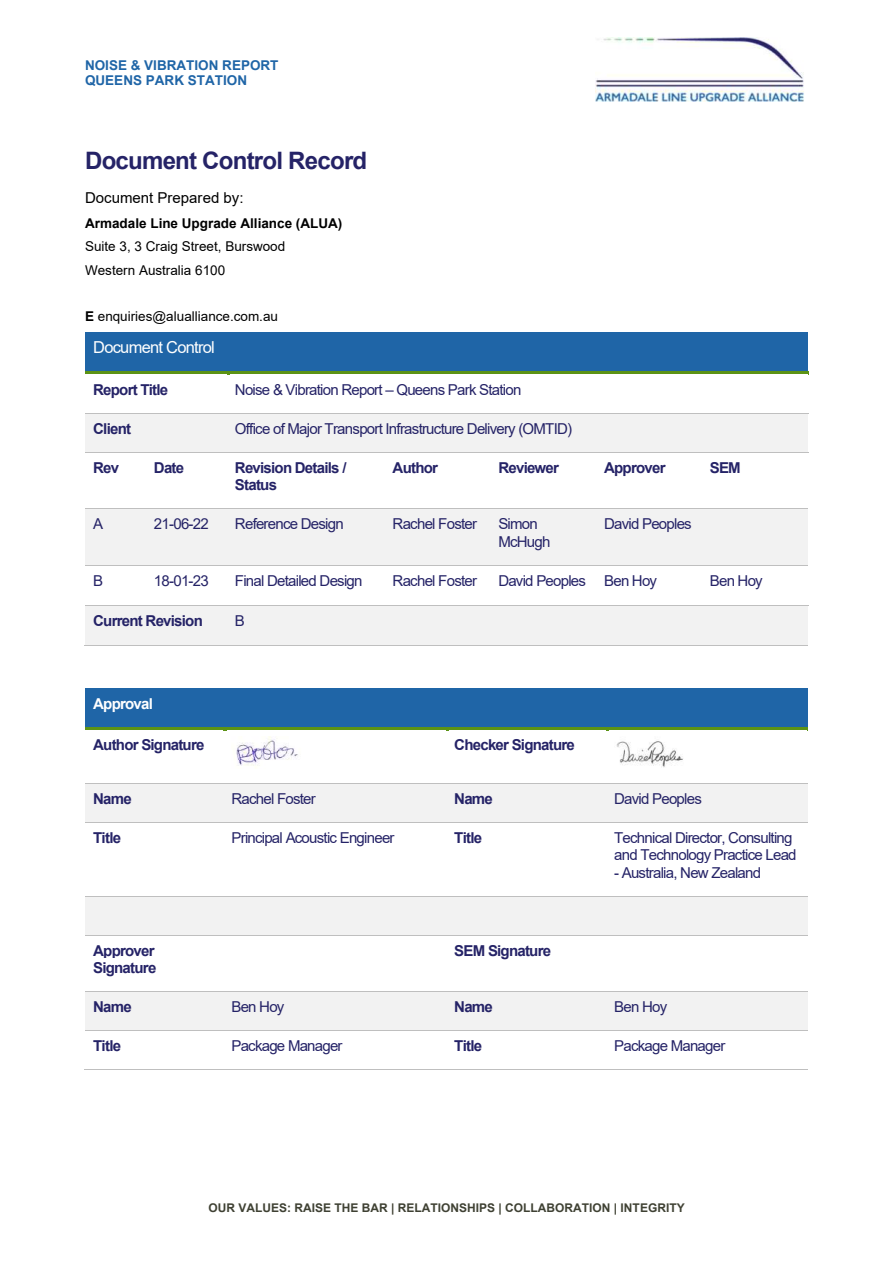
<style>
.page{position:relative;width:893px;height:1263px;background:#fff}
.page>*{position:absolute;margin:0;border:0;box-sizing:border-box;transform-origin:0 0}
.t1{font:700 24px "Arial";letter-spacing:-.03em;color:#252367}
.t2{font:16.5px "Arial";letter-spacing:-.045em;color:#fff}
.t3{font:15px/17.2px "Arial";letter-spacing:-.05em;color:#252367}
.t4{font:700 15px/17.2px "Arial";letter-spacing:-.05em;color:#252367}
.t5{font:15px "Arial";color:#000}
.t6{font:700 15px "Arial";letter-spacing:-.05em;color:#fff}
.t7{font:13.5px/23.2px "Arial";color:#000}
.t8{font:700 13.5px/15.5px "Arial";color:#1f65a7}
.t9{font:700 13.5px "Arial";color:#000}
.t10{font:700 12px "Arial";color:#3f4133}
.s1{font-weight:700}
</style>
<div class="page">
<img style="left:596px;top:37px;width:208px;height:65px">
<div style="left:85px;top:332px;width:142px;height:40px;background:#1f65a7"></div>
<div style="left:227px;top:332px;width:581px;height:40px;background:#1f65a7"></div>
<hr style="left:85px;top:372px;width:142px;height:3px;background:#5c9315">
<hr style="left:227px;top:372px;width:581px;height:3px;background:#5c9315">
<div style="left:85px;top:414px;width:142px;height:38px;background:#f2f2f2"></div>
<div style="left:227px;top:414px;width:581px;height:38px;background:#f2f2f2"></div>
<hr style="left:85px;top:413px;width:723px;height:1px;background:#bfbfbf">
<hr style="left:85px;top:452px;width:723px;height:1px;background:#bfbfbf">
<div style="left:85px;top:509px;width:61px;height:56px;background:#f2f2f2"></div>
<div style="left:146px;top:509px;width:81px;height:56px;background:#f2f2f2"></div>
<div style="left:227px;top:509px;width:157px;height:56px;background:#f2f2f2"></div>
<div style="left:384px;top:509px;width:106px;height:56px;background:#f2f2f2"></div>
<div style="left:490px;top:509px;width:106px;height:56px;background:#f2f2f2"></div>
<div style="left:596px;top:509px;width:106px;height:56px;background:#f2f2f2"></div>
<div style="left:702px;top:509px;width:105px;height:56px;background:#f2f2f2"></div>
<hr style="left:85px;top:508px;width:722px;height:1px;background:#bfbfbf">
<hr style="left:85px;top:565px;width:722px;height:1px;background:#bfbfbf">
<div style="left:85px;top:606px;width:142px;height:39px;background:#f2f2f2"></div>
<div style="left:227px;top:606px;width:581px;height:39px;background:#f2f2f2"></div>
<hr style="left:85px;top:605px;width:723px;height:1px;background:#bfbfbf">
<hr style="left:84px;top:645px;width:143px;height:1px;background:#bfbfbf">
<hr style="left:226px;top:645px;width:582px;height:1px;background:#bfbfbf">
<div style="left:85px;top:689px;width:722px;height:38px;background:#1f65a7"></div>
<hr style="left:85px;top:727px;width:138px;height:3px;background:#5c9315">
<hr style="left:223px;top:727px;width:223px;height:3px;background:#5c9315">
<hr style="left:446px;top:727px;width:160px;height:3px;background:#5c9315">
<hr style="left:606px;top:727px;width:201px;height:3px;background:#5c9315">
<div style="left:85px;top:784px;width:138px;height:38px;background:#f2f2f2"></div>
<div style="left:223px;top:784px;width:223px;height:38px;background:#f2f2f2"></div>
<div style="left:446px;top:784px;width:160px;height:38px;background:#f2f2f2"></div>
<div style="left:606px;top:784px;width:201px;height:38px;background:#f2f2f2"></div>
<hr style="left:85px;top:783px;width:722px;height:1px;background:#bfbfbf">
<hr style="left:85px;top:822px;width:722px;height:1px;background:#bfbfbf">
<div style="left:85px;top:896px;width:138px;height:39px;background:#f2f2f2"></div>
<div style="left:223px;top:896px;width:223px;height:39px;background:#f2f2f2"></div>
<div style="left:446px;top:896px;width:160px;height:39px;background:#f2f2f2"></div>
<div style="left:606px;top:896px;width:201px;height:39px;background:#f2f2f2"></div>
<hr style="left:85px;top:896px;width:722px;height:1px;background:#bfbfbf">
<hr style="left:85px;top:935px;width:722px;height:1px;background:#bfbfbf">
<div style="left:85px;top:992px;width:138px;height:38px;background:#f2f2f2"></div>
<div style="left:223px;top:992px;width:223px;height:38px;background:#f2f2f2"></div>
<div style="left:446px;top:992px;width:160px;height:38px;background:#f2f2f2"></div>
<div style="left:606px;top:992px;width:201px;height:38px;background:#f2f2f2"></div>
<hr style="left:85px;top:991px;width:722px;height:1px;background:#bfbfbf">
<hr style="left:85px;top:1030px;width:722px;height:1px;background:#bfbfbf">
<hr style="left:84px;top:1069px;width:139px;height:1px;background:#bfbfbf">
<hr style="left:222px;top:1069px;width:224px;height:1px;background:#bfbfbf">
<hr style="left:445px;top:1069px;width:161px;height:1px;background:#bfbfbf">
<hr style="left:605px;top:1069px;width:202px;height:1px;background:#bfbfbf">
<img style="left:236px;top:736px;width:62px;height:30px">
<img style="left:616px;top:741px;width:67px;height:26px">
<p class="t8" style="left:85px;top:57px;width:195px">NOISE &amp; VIBRATION REPORT<br>QUEENS PARK STATION</p>
<h1 class="t1" style="left:85px;top:144px;width:284px">Document Control Record</h1>
<p class="t5" style="left:85px;top:189px;width:160px">Document Prepared by:</p>
<p class="t9" style="left:85px;top:214px;width:259px">Armadale Line Upgrade Alliance (ALUA)</p>
<p class="t7" style="left:85px;top:235px;width:202px">Suite 3, 3 Craig Street, Burswood<br>Western Australia 6100</p>
<p class="t7" style="left:85px;top:305px;width:194px"><span class="s1">E</span> enquiries@alualliance.com.au</p>
<p class="t2" style="left:93px;top:338px;width:123px">Document Control</p>
<p class="t4" style="left:93px;top:381px;width:77px">Report Title</p>
<p class="t3" style="left:235px;top:381px;width:288px">Noise &amp; Vibration Report – Queens Park Station</p>
<p class="t4" style="left:93px;top:420px;width:39px">Client</p>
<p class="t3" style="left:235px;top:420px;width:339px">Office of Major Transport Infrastructure Delivery (OMTID)</p>
<p class="t4" style="left:93px;top:459px;width:28px">Rev</p>
<p class="t4" style="left:154px;top:459px;width:32px">Date</p>
<p class="t4" style="left:235px;top:459px;width:113px">Revision Details /<br>Status</p>
<p class="t4" style="left:393px;top:459px;width:47px">Author</p>
<p class="t4" style="left:498px;top:459px;width:62px">Reviewer</p>
<p class="t4" style="left:604px;top:459px;width:63px">Approver</p>
<p class="t4" style="left:710px;top:459px;width:33px">SEM</p>
<p class="t3" style="left:93px;top:515px;width:12px">A</p>
<p class="t3" style="left:154px;top:515px;width:56px">21-06-22</p>
<p class="t3" style="left:235px;top:515px;width:110px">Reference Design</p>
<p class="t3" style="left:393px;top:515px;width:86px">Rachel Foster</p>
<p class="t3" style="left:498px;top:515px;width:54px">Simon<br>McHugh</p>
<p class="t3" style="left:604px;top:515px;width:89px">David Peoples</p>
<p class="t3" style="left:93px;top:572px;width:12px">B</p>
<p class="t3" style="left:154px;top:572px;width:56px">18-01-23</p>
<p class="t3" style="left:235px;top:572px;width:129px">Final Detailed Design</p>
<p class="t3" style="left:393px;top:572px;width:86px">Rachel Foster</p>
<p class="t3" style="left:498px;top:572px;width:160px">David Peoples Ben Hoy</p>
<p class="t3" style="left:710px;top:572px;width:55px">Ben Hoy</p>
<p class="t4" style="left:93px;top:612px;width:111px">Current Revision</p>
<p class="t3" style="left:235px;top:612px;width:12px">B</p>
<p class="t6" style="left:93px;top:693px;width:61px">Approval</p>
<p class="t4" style="left:93px;top:737px;width:113px">Author Signature</p>
<p class="t4" style="left:454px;top:737px;width:122px">Checker Signature</p>
<p class="t4" style="left:93px;top:790px;width:40px">Name</p>
<p class="t3" style="left:231px;top:790px;width:86px">Rachel Foster</p>
<p class="t4" style="left:454px;top:790px;width:40px">Name</p>
<p class="t3" style="left:614px;top:790px;width:89px">David Peoples</p>
<p class="t4" style="left:93px;top:829px;width:29px">Title</p>
<p class="t3" style="left:231px;top:829px;width:165px">Principal Acoustic Engineer</p>
<p class="t4" style="left:454px;top:829px;width:29px">Title</p>
<p class="t3" style="left:614px;top:829px;width:184px">Technical Director, Consulting and Technology Practice Lead</p>
<p class="t3" style="left:614px;top:864px;width:148px">- Australia, New Zealand</p>
<p class="t4" style="left:93px;top:942px;width:65px">Approver<br>Signature</p>
<p class="t4" style="left:454px;top:942px;width:98px">SEM Signature</p>
<p class="t4" style="left:93px;top:998px;width:40px">Name</p>
<p class="t3" style="left:231px;top:998px;width:55px">Ben Hoy</p>
<p class="t4" style="left:454px;top:998px;width:40px">Name</p>
<p class="t3" style="left:614px;top:998px;width:55px">Ben Hoy</p>
<p class="t4" style="left:93px;top:1037px;width:29px">Title</p>
<p class="t3" style="left:231px;top:1037px;width:113px">Package Manager</p>
<p class="t4" style="left:454px;top:1037px;width:29px">Title</p>
<p class="t3" style="left:614px;top:1037px;width:113px">Package Manager</p>
<p class="t10" style="left:208px;top:1199px;width:478px">OUR VALUES: RAISE THE BAR | RELATIONSHIPS | COLLABORATION | INTEGRITY</p>
</div>
